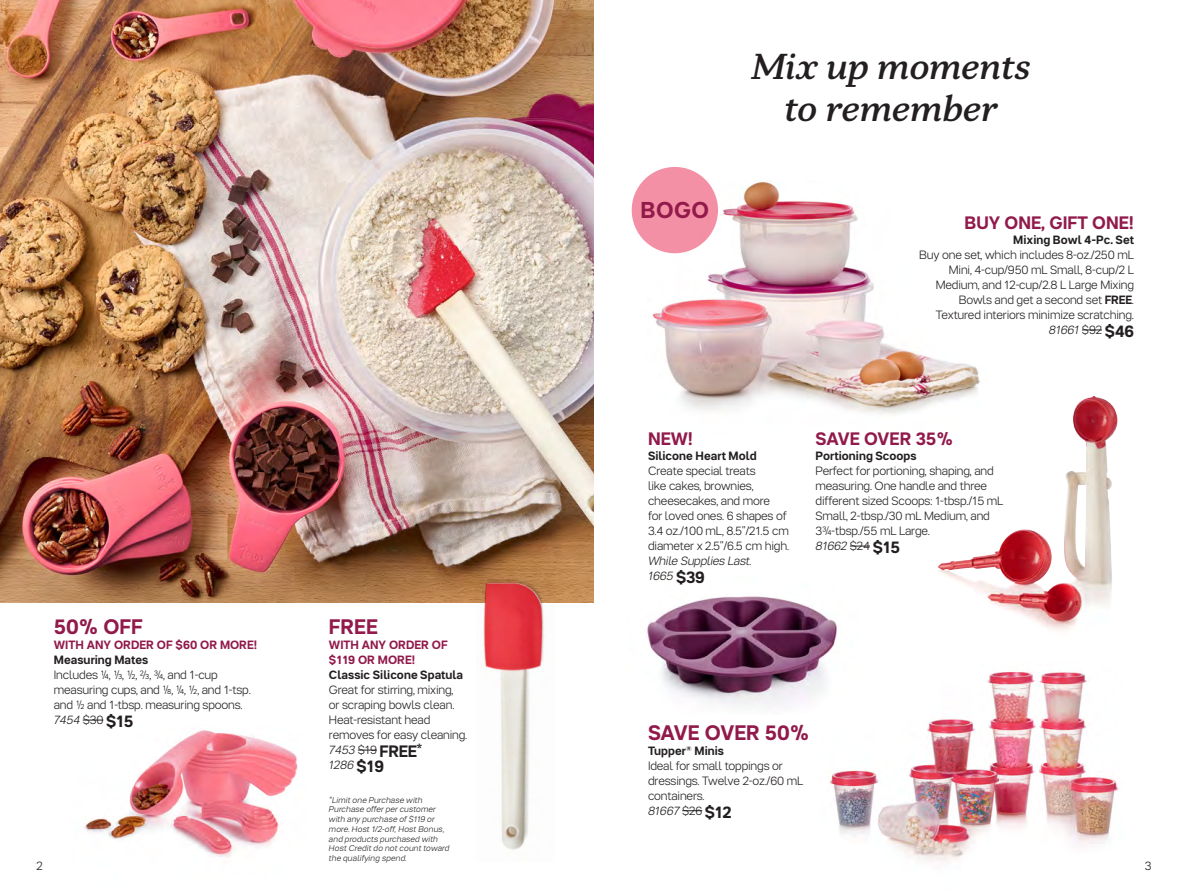
<style>
.page{position:relative;width:1188px;height:891px;background:#fff}
.page>*{position:absolute;margin:0;border:0;box-sizing:border-box;transform-origin:0 0}
.t1{font:36px/42px "Tupper Serif 25 Meditalic";color:#231f20;text-align:center}
.t2{font:700 22.95px "Tupper PRO";color:#911a4b}
.t3{font:700 21px "Tupper PRO";color:#911a4b}
.t4{font:700 18px "Tupper PRO";color:#911a4b}
.t5{font:700 16.5px "Tupper PRO";color:#231f20}
.t6{font:300 12px/15px "Tupper PRO";letter-spacing:-.015em;color:#231f20}
.t7{font:700 12px "Tupper PRO";color:#231f20}
.t8{font:700 12px/15px "Tupper PRO";color:#911a4b}
.t9{font:italic 300 12px/15px "Tupper PRO";letter-spacing:-.015em;color:#231f20}
.t10{font:italic 300 8.25px/9.8px "Tupper PRO";letter-spacing:.02em;color:#231f20}
.s1{font-weight:700}
.s2{font-style:italic}
.s3{font-weight:700;font-size:16.5px}
.s4{font-weight:700;font-style:normal;font-size:16.5px}
</style>
<div class="page">
<img style="left:0;top:0;width:594px;height:602px">
<div style="left:632px;top:167px;width:86px;height:86px;background:#f490a5;border-radius:50%"></div>
<img style="left:84px;top:730px;width:214px;height:127px">
<img style="left:938px;top:396px;width:180px;height:235px">
<img style="left:647px;top:596px;width:190px;height:112px">
<img style="left:821px;top:661px;width:298px;height:201px">
<img style="left:644px;top:180px;width:345px;height:255px">
<img style="left:477px;top:568px;width:78px;height:92px">
<img style="left:485px;top:583px;width:58px;height:267px">
<svg style="left:682px;top:810px;width:20px;height:1px"></svg>
<svg style="left:850px;top:546px;width:20px;height:1px"></svg>
<svg style="left:1082px;top:330px;width:20px;height:1px"></svg>
<svg style="left:83px;top:720px;width:20px;height:1px"></svg>
<svg style="left:358px;top:750px;width:19px;height:1px"></svg>
<h2 class="t2" style="left:641px;top:197px;width:70px">BOGO</h2>
<h1 class="t1" style="left:751px;top:45px;width:281px">Mix up moments to remember</h1>
<h3 class="t4" style="left:965px;top:212px;width:171px">BUY ONE, GIFT ONE!</h3>
<p class="t7" style="left:1013px;top:233px;width:122px">Mixing Bowl 4-Pc. Set</p>
<p class="t6" style="left:919px;top:247px;width:216px;text-align:right">Buy one set, which includes 8-oz./250 mL Mini, 4-cup/950 mL Small, 8-cup/2 L Medium, and 12-cup/2.8 L Large Mixing Bowls and get a second set <span class="s1">FREE</span>.<br>Textured interiors minimize scratching.<br><span class="s2">81661</span> $92 <span class="s3">$46</span></p>
<h3 class="t4" style="left:648px;top:428px;width:46px">NEW!</h3>
<p class="t7" style="left:648px;top:449px;width:110px">Silicone Heart Mold</p>
<p class="t6" style="left:648px;top:463px;width:143px">Create special treats<br>like cakes, brownies, cheesecakes, and more<br>for loved ones. 6 shapes of<br>3.4 oz./100 mL, 8.5"/21.5 cm diameter x 2.5"/6.5 cm high.</p>
<p class="t9" style="left:648px;top:553px;width:105px">While Supplies Last.<br>1665 <span class="s4">$39</span></p>
<h3 class="t4" style="left:816px;top:428px;width:139px">SAVE OVER 35%</h3>
<p class="t7" style="left:816px;top:449px;width:103px">Portioning Scoops</p>
<p class="t6" style="left:816px;top:463px;width:189px">Perfect for portioning, shaping, and measuring. One handle and three different sized Scoops: 1-tbsp./15 mL<br>Small, 2-tbsp./30 mL Medium, and<br>33/4-tbsp./55 mL Large.<br><span class="s2">81662</span> $24 <span class="s3">$15</span></p>
<h3 class="t3" style="left:54px;top:615px;width:90px">50% OFF</h3>
<p class="t8" style="left:54px;top:637px;width:205px">WITH ANY ORDER OF $60 OR MORE!</p>
<p class="t7" style="left:54px;top:653px;width:96px">Measuring Mates</p>
<p class="t6" style="left:54px;top:667px;width:198px">Includes ¼, ⅓, ½, ⅔, ¾, and 1-cup measuring cups, and ⅛, ¼, ½, and 1-tsp. and ½ and 1-tbsp. measuring spoons.<br><span class="s2">7454</span> $30 <span class="s3">$15</span></p>
<h3 class="t3" style="left:329px;top:615px;width:50px">FREE</h3>
<p class="t8" style="left:329px;top:637px;width:120px">WITH ANY ORDER OF $119 OR MORE!</p>
<p class="t7" style="left:329px;top:668px;width:136px">Classic Silicone Spatula</p>
<p class="t6" style="left:329px;top:682px;width:140px">Great for stirring, mixing,<br>or scraping bowls clean.<br>Heat-resistant head removes for easy cleaning.</p>
<h3 class="t5" style="left:329px;top:742px;width:95px"><sup>7453</sup> <sup>$19</sup> FREE*</h3>
<p class="t9" style="left:329px;top:757px;width:57px">1286 <span class="s4">$19</span></p>
<p class="t10" style="left:329px;top:795px;width:122px">*Limit one Purchase with<br>Purchase offer per customer with any purchase of $119 or more. Host 1/2-off, Host Bonus, and products purchased with<br>Host Credit do not count toward the qualifying spend.</p>
<h3 class="t3" style="left:648px;top:720px;width:163px">SAVE OVER 50%</h3>
<p class="t6" style="left:648px;top:743px;width:157px"><span class="s1">Tupper</span><sup>®</sup> <span class="s1">Minis<br></span>Ideal for small toppings or dressings. Twelve 2-oz./60 mL containers.<br><span class="s2">81667</span> $26 <span class="s3">$12</span></p>
<p class="t6" style="left:37px;top:859px;width:8px">2</p>
<p class="t6" style="left:1145px;top:859px;width:8px">3</p>
</div>
